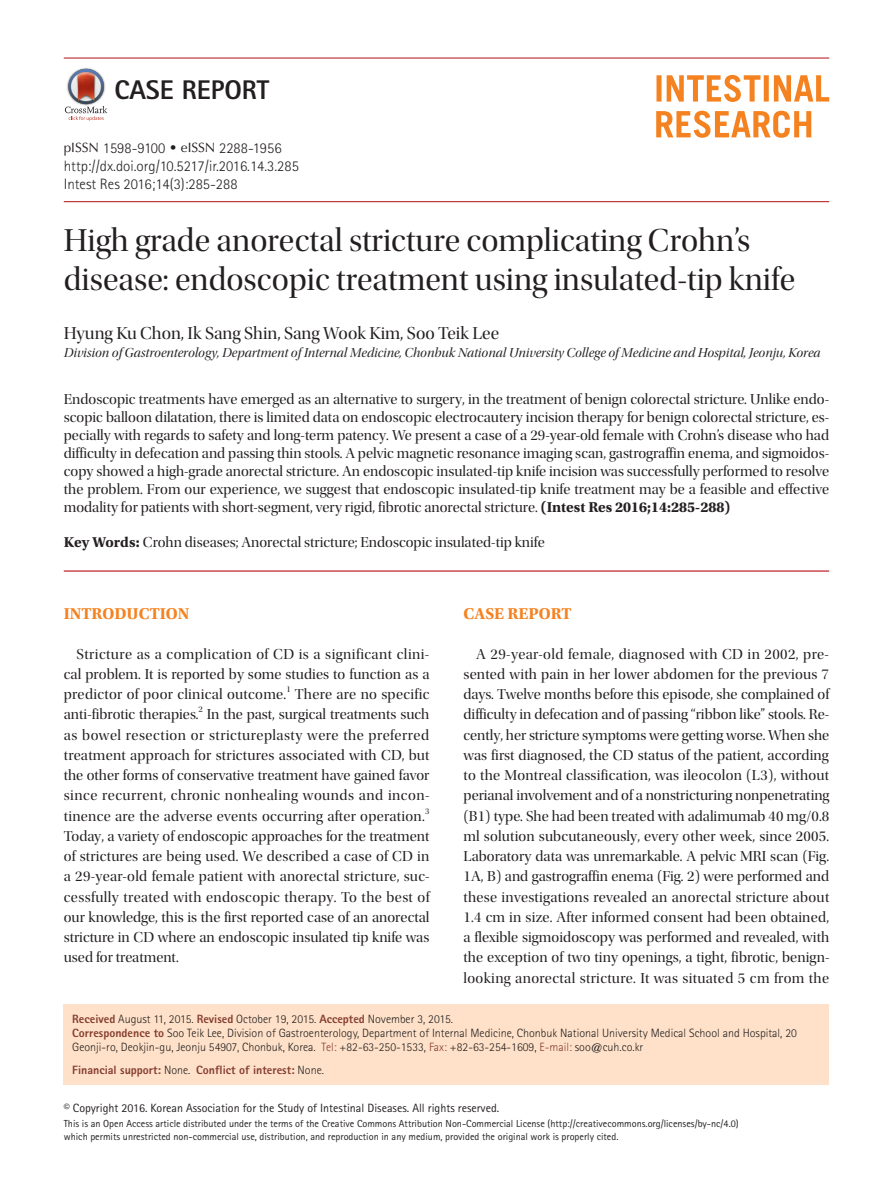
<style>
.page{position:relative;width:893px;height:1191px;background:#fff}
.page>*{position:absolute;margin:0;border:0;box-sizing:border-box;transform-origin:0 0}
.t1{font:33px/39.6px "Utopia Std Disp";color:#231f20}
.t2{font:800 27px "Rotis Sans Serif Std";color:#231f20}
.t3{font:18px "Utopia Std Disp";color:#231f20}
.t4{font:700 16.5px "Utopia Std";color:#f58220}
.t5{font:15px/20.2px "Utopia Std Disp";color:#231f20;text-align:justify}
.t6{font:300 15px/18px "Rotis Sans Serif Std";color:#231f20}
.t7{font:15px "Utopia Std Disp";letter-spacing:.02em;color:#231f20}
.t8{font:13.5px "Utopia Std Disp It";color:#231f20}
.t9{font:300 12px/14.4px "Rotis Sans Serif Std";color:#231f20}
.t10{font:12px "Rotis Sans Serif Std";color:#231f20}
.t11{font:800 12px "Rotis Sans Serif Std";color:#843c2f}
.t12{font:10.2px/12.3px "Rotis Sans Serif Std";color:#231f20}
.t13{font:8.7px "Utopia Std Disp";color:#231f20}
.s1{font-family:"Optima LT Std";font-weight:400;font-size:13.5px}
.s2{font-family:"Utopia Std";font-weight:700}
.s3{font-weight:800;color:#843c2f}
.s4{color:#843c2f}
.s5{font-weight:300;color:#231f20}
</style>
<div class="page">
<hr style="left:64px;top:58px;width:765px;height:1px;background:#b50e16">
<hr style="left:64px;top:201px;width:765px;height:1px;background:#b50e16">
<svg style="left:656px;top:111px;width:155px;height:27px"></svg>
<svg style="left:656px;top:75px;width:173px;height:27px"></svg>
<img style="left:80px;top:68px;width:12px;height:1px">
<svg style="left:65px;top:69px;width:42px;height:52px"></svg>
<hr style="left:64px;top:570px;width:765px;height:1px;background:#b50e16">
<div style="left:64px;top:1004px;width:765px;height:80px;background:#fee1c8"></div>
<h2 class="t2" style="left:114px;top:73px;width:157px">CASE REPORT</h2>
<p class="t6" style="left:64px;top:139px;width:237px"><span class="s1">pISSN</span> 1598-9100 <span class="s1">• eISSN</span> 2288-1956 http://dx.doi.org/10.5217/ir.2016.14.3.285<br>Intest Res 2016;14(3):285-288</p>
<h1 class="t1" style="left:64px;top:221px;width:733px">High grade anorectal stricture complicating Crohn’s disease: endoscopic treatment using insulated-tip knife</h1>
<p class="t3" style="left:64px;top:323px;width:437px">Hyung Ku Chon, Ik Sang Shin, Sang Wook Kim, Soo Teik Lee</p>
<p class="t8" style="left:64px;top:345px;width:758px">Division of Gastroenterology, Department of Internal Medicine, Chonbuk National University College of Medicine and Hospital, Jeonju, Korea</p>
<p class="t5" style="left:64px;top:390px;width:767px;line-height:18px">Endoscopic treatments have emerged as an alternative to surgery, in the treatment of benign colorectal stricture. Unlike endo&shy;scopic balloon dilatation, there is limited data on endoscopic electrocautery incision therapy for benign colorectal stricture, es&shy;pecially with regards to safety and long-term patency. We present a case of a 29-year-old female with Crohn’s disease who had difficulty in defecation and passing thin stools. A pelvic magnetic resonance imaging scan, gastrograffin enema, and sigmoidos&shy;copy showed a high-grade anorectal stricture. An endoscopic insulated-tip knife incision was successfully performed to resolve the problem. From our experience, we suggest that endoscopic insulated-tip knife treatment may be a feasible and effective modality for patients with short-segment, very rigid, fibrotic anorectal stricture. <span class="s2">(Intest Res 2016;14:285-288)</span></p>
<p class="t5" style="left:64px;top:532px;width:483px"><span class="s2">Key Words:</span> Crohn diseases; Anorectal stricture; Endoscopic insulated-tip knife</p>
<p class="t4" style="left:64px;top:604px;width:127px">INTRODUCTION</p>
<p class="t5" style="left:64px;top:644px;width:367px;text-indent:13px">Stricture as a complication of CD is a significant clini&shy;cal problem. It is reported by some studies to function as a predictor of poor clinical outcome.</p>
<p class="t13" style="left:286px;top:684px;width:6px">1</p>
<p class="t7" style="left:295px;top:686px;width:136px">There are no specific</p>
<p class="t5" style="left:64px;top:704px;width:136px">anti-fibrotic therapies.</p>
<p class="t13" style="left:199px;top:705px;width:6px">2</p>
<p class="t5" style="left:64px;top:704px;width:367px;text-indent:143px">In the past, surgical treatments such as bowel resection or strictureplasty were the preferred treatment approach for strictures associated with CD, but the other forms of conservative treatment have gained favor since recurrent, chronic nonhealing wounds and incon&shy;tinence are the adverse events occurring after operation.</p>
<p class="t13" style="left:425px;top:806px;width:6px">3</p>
<p class="t5" style="left:64px;top:826px;width:367px">Today, a variety of endoscopic approaches for the treatment of strictures are being used. We described a case of CD in a 29-year-old female patient with anorectal stricture, suc&shy;cessfully treated with endoscopic therapy. To the best of our knowledge, this is the first reported case of an anorectal stricture in CD where an endoscopic insulated tip knife was used for treatment.</p>
<p class="t4" style="left:463px;top:604px;width:110px">CASE REPORT</p>
<p class="t5" style="left:463px;top:644px;width:368px;text-indent:13px">A 29-year-old female, diagnosed with CD in 2002, pre&shy;sented with pain in her lower abdomen for the previous 7 days. Twelve months before this episode, she complained of difficulty in defecation and of passing ‘‘ribbon like’’ stools. Re&shy;cently, her stricture symptoms were getting worse. When she was first diagnosed, the CD status of the patient, according to the Montreal classification, was ileocolon (L3), without perianal involvement and of a nonstricturing nonpenetrating (B1) type. She had been treated with adalimumab 40 mg/0.8 ml solution subcutaneously, every other week, since 2005.<br>Laboratory data was unremarkable. A pelvic MRI scan (Fig.<br>1A, B) and gastrograffin enema (Fig. 2) were performed and these investigations revealed an anorectal stricture about 1.4 cm in size. After informed consent had been obtained, a flexible sigmoidoscopy was performed and revealed, with the exception of two tiny openings, a tight, fibrotic, benign&shy;looking anorectal stricture. It was situated 5 cm from the</p>
<p class="t9" style="left:72px;top:1011px;width:726px"><span class="s3">Received</span> August 11, 2015. <span class="s3">Revised</span> October 19, 2015. <span class="s3">Accepted</span> November 3, 2015.<br><span class="s3">Correspondence to</span> Soo Teik Lee, Division of Gastroenterology, Department of Internal Medicine, Chonbuk National University Medical School and Hospital, 20<br>Geonji-ro, Deokjin-gu, Jeonju 54907, Chonbuk, Korea. <span class="s4">Tel:</span> +82-63-250-1533, <span class="s4">Fax:</span> +82-63-254-1609, <span class="s4">E-mail:</span> soo@cuh.co.kr</p>
<p class="t11" style="left:72px;top:1062px;width:253px">Financial support: <span class="s5">None.</span> Conflict of interest: <span class="s5">None.</span></p>
<p class="t10" style="left:64px;top:1101px;width:437px">© Copyright 2016. Korean Association for the Study of Intestinal Diseases. All rights reserved.</p>
<p class="t12" style="left:64px;top:1117px;width:676px">This is an Open Access article distributed under the terms of the Creative Commons Attribution Non-Commercial License (http://creativecommons.org/licenses/by-nc/4.0) which permits unrestricted non-commercial use, distribution, and reproduction in any medium, provided the original work is properly cited.</p>
</div>
